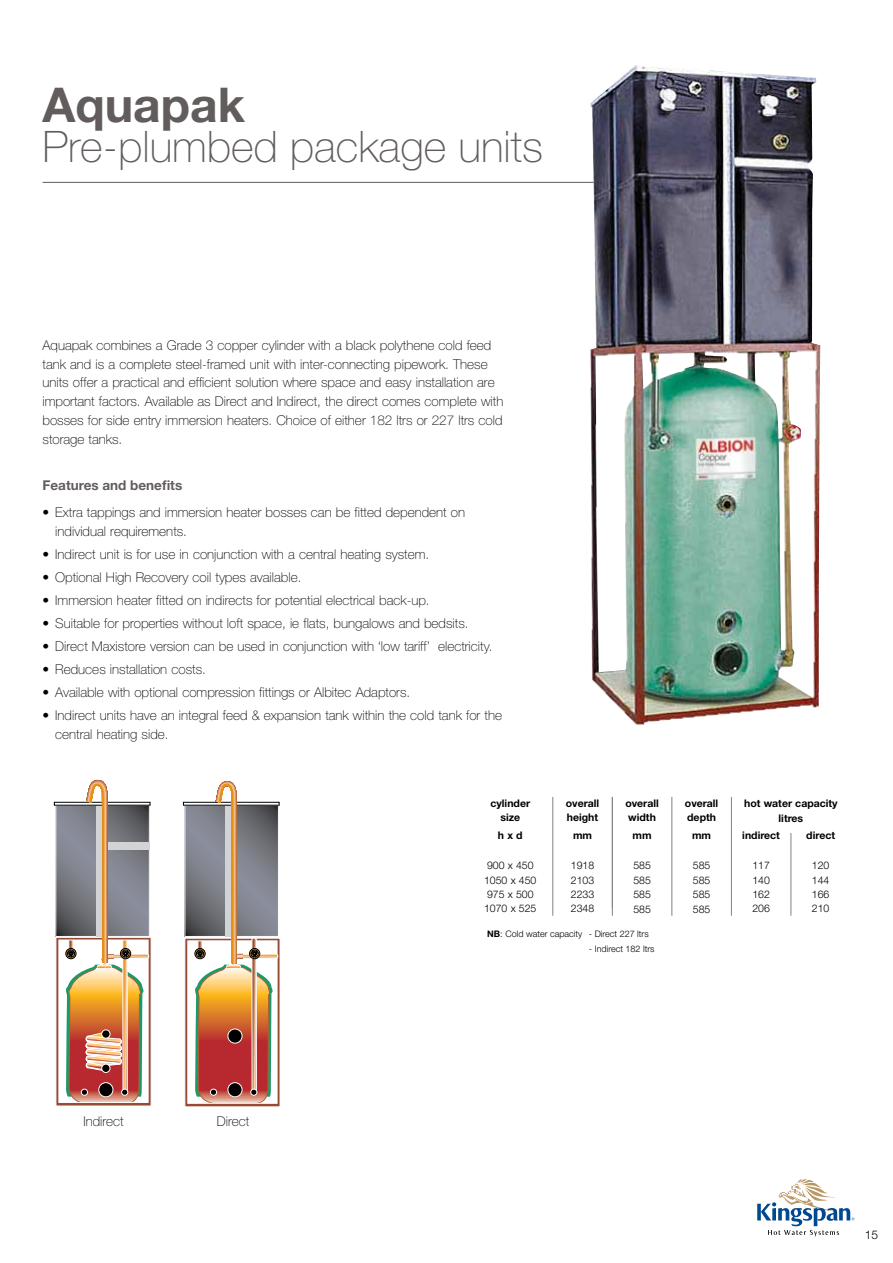
<style>
.page{position:relative;width:893px;height:1263px;background:#fff}
.page>*{position:absolute;margin:0;border:0;box-sizing:border-box;transform-origin:0 0}
.t1{font:700 48px "Helvetica Neue";color:#625d5c}
.t2{font:100 43.5px "Helvetica Neue";color:#625d5c}
.t3{font:100 13.5px/18.8px "Helvetica Neue";color:#000}
.t4{font:700 13.5px "Helvetica Neue";color:#625d5c}
.t5{font:300 12px "Helvetica Neue";color:#000}
.t6{font:700 10.5px/14.4px "Helvetica Neue";color:#000}
.t7{font:300 10.5px/14.4px "Helvetica Neue";color:#000;text-align:justify}
.t8{font:300 9px "Helvetica Neue";color:#000}
.s1{font-weight:700}
</style>
<div class="page">
<svg style="left:757px;top:1179px;width:98px;height:57px"></svg>
<hr style="left:43px;top:182px;width:739px;height:1px;background:#625d5c">
<img style="left:590px;top:65px;width:230px;height:660px">
<div style="left:54px;top:802px;width:96px;height:3px;border:1px solid #000"></div>
<div style="left:183px;top:802px;width:96px;height:3px;border:1px solid #000"></div>
<svg style="left:56px;top:779px;width:95px;height:327px"></svg>
<svg style="left:185px;top:781px;width:95px;height:326px"></svg>
<hr style="left:552px;top:797px;width:1px;height:119px;background:#808285">
<hr style="left:612px;top:797px;width:1px;height:119px;background:#808285">
<hr style="left:671px;top:797px;width:1px;height:119px;background:#808285">
<hr style="left:731px;top:797px;width:1px;height:119px;background:#808285">
<hr style="left:790px;top:833px;width:1px;height:83px;background:#808285">
<h1 class="t1" style="left:43px;top:75px;width:204px">Aquapak</h1>
<h2 class="t2" style="left:43px;top:122px;width:502px">Pre-plumbed package units</h2>
<p class="t3" style="left:43px;top:336px;width:462px">Aquapak combines a Grade 3 copper cylinder with a black polythene cold feed tank and is a complete steel-framed unit with inter-connecting pipework. These units offer a practical and efficient solution where space and easy installation are important factors. Available as Direct and Indirect, the direct comes complete with bosses for side entry immersion heaters. Choice of either 182 ltrs or 227 ltrs cold storage tanks.</p>
<p class="t4" style="left:43px;top:477px;width:141px">Features and benefits</p>
<p class="t3" style="left:55px;top:503px;width:411px;text-indent:-13px">• Extra tappings and immersion heater bosses can be fitted dependent on individual requirements.</p>
<p class="t3" style="left:43px;top:545px;width:388px">• Indirect unit is for use in conjunction with a central heating system.</p>
<p class="t3" style="left:43px;top:568px;width:260px">• Optional High Recovery coil types available.</p>
<p class="t3" style="left:43px;top:591px;width:389px">• Immersion heater fitted on indirects for potential electrical back-up.</p>
<p class="t3" style="left:43px;top:614px;width:428px">• Suitable for properties without loft space, ie flats, bungalows and bedsits.</p>
<p class="t3" style="left:43px;top:637px;width:451px">• Direct Maxistore version can be used in conjunction with ‘low tariff’ electricity.</p>
<p class="t3" style="left:43px;top:660px;width:165px">• Reduces installation costs.</p>
<p class="t3" style="left:43px;top:683px;width:369px">• Available with optional compression fittings or Albitec Adaptors.</p>
<p class="t3" style="left:55px;top:706px;width:448px;text-indent:-13px">• Indirect units have an integral feed &amp; expansion tank within the cold tank for the central heating side.</p>
<p class="t6" style="left:490px;top:795px;width:41px;text-align:center">cylinder size</p>
<p class="t6" style="left:498px;top:828px;width:26px">h x d</p>
<p class="t7" style="left:484px;top:858px;width:54px;text-align:left">900 x 450<br>1050 x 450<br>975 x 500<br>1070 x 525</p>
<p class="t6" style="left:566px;top:795px;width:35px">overall height</p>
<p class="t6" style="left:573px;top:828px;width:21px">mm</p>
<p class="t7" style="left:571px;top:858px;width:25px">1918<br>2103<br>2233<br>2348</p>
<p class="t6" style="left:625px;top:796px;width:35px">overall width</p>
<p class="t6" style="left:633px;top:828px;width:21px">mm</p>
<p class="t7" style="left:633px;top:858px;width:19px">585<br>585<br>585<br>585</p>
<p class="t8" style="left:487px;top:928px;width:163px"><span class="s1">NB</span>: Cold water capacity - Direct 227 ltrs</p>
<p class="t8" style="left:589px;top:943px;width:67px">- Indirect 182 ltrs</p>
<p class="t6" style="left:685px;top:796px;width:35px">overall depth</p>
<p class="t6" style="left:692px;top:828px;width:21px">mm</p>
<p class="t7" style="left:693px;top:858px;width:19px">585<br>585<br>585<br>585</p>
<p class="t6" style="left:744px;top:795px;width:95px;line-height:15.1px;text-align:center">hot water capacity litres</p>
<p class="t6" style="left:742px;top:828px;width:39px">indirect</p>
<p class="t7" style="left:752px;top:858px;width:19px">117<br>140<br>162<br>206</p>
<p class="t6" style="left:806px;top:828px;width:30px">direct</p>
<p class="t7" style="left:812px;top:858px;width:19px">120<br>144<br>166<br>210</p>
<p class="t3" style="left:83px;top:1111px;width:42px">Indirect</p>
<p class="t3" style="left:217px;top:1111px;width:34px">Direct</p>
<p class="t5" style="left:865px;top:1227px;width:15px">15</p>
</div>
